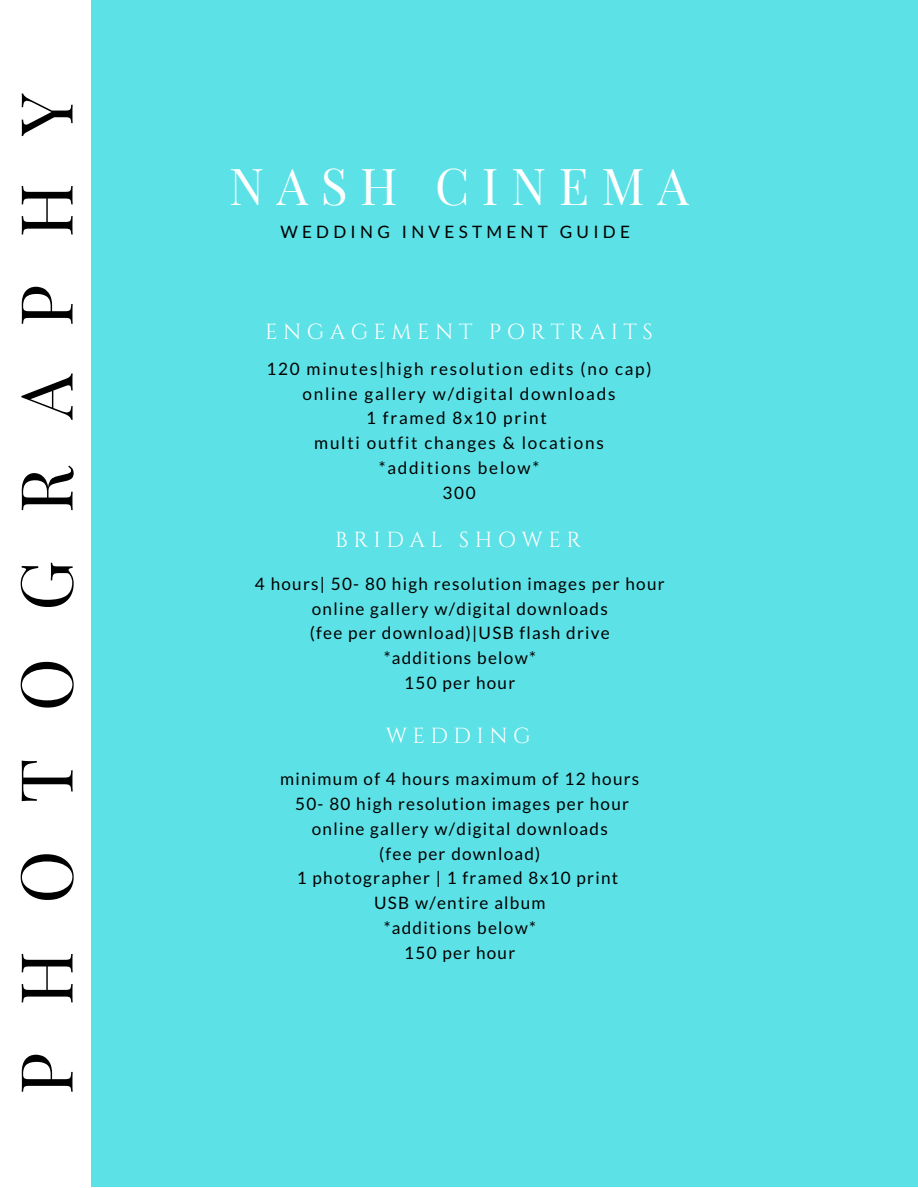
<style>
.page{position:relative;width:918px;height:1188px;background:#fff}
.page>*{position:absolute;margin:0;border:0;box-sizing:border-box;transform-origin:0 0}
.t1{font:72px "Playfair Display SC";letter-spacing:.655em;color:#000}
.t2{font:49.8px "Playfair Display SC";letter-spacing:.25em;color:#fff}
.t3{font:21.75px "Cinzel";letter-spacing:.25em;color:#fff}
.t4{font:17.1px/24.8px "Lato";letter-spacing:.075em;color:#000;text-align:center}
.t5{font:17.1px/24.8px "Lato";letter-spacing:.105em;color:#000;text-align:center}
.t6{font:17.1px "Lato";letter-spacing:.25em;color:#000}
</style>
<div class="page">
<div style="left:92px;top:0;width:826px;height:1188px;background:#5ce1e6"></div>
<hr style="left:0;top:1187px;width:918px;height:1px;background:#fff">
<h1 class="t1" style="left:-5px;top:1095px;width:1003px;rotate:-90deg">PHOTOGRAPHY</h1>
<h2 class="t2" style="left:229px;top:151px;width:461px">NASH CINEMA</h2>
<p class="t6" style="left:280px;top:221px;width:351px">WEDDING INVESTMENT GUIDE</p>
<p class="t3" style="left:265px;top:318px;width:389px">ENGAGEMENT PORTRAITS</p>
<p class="t5" style="left:266px;top:356px;width:387px">120 minutes|high resolution edits (no cap) online gallery w/digital downloads<br>1 framed 8x10 print<br>multi outfit changes &amp; locations *additions below*<br>300</p>
<p class="t3" style="left:335px;top:526px;width:248px">BRIDAL SHOWER</p>
<p class="t4" style="left:255px;top:571px;width:411px">4 hours| 50- 80 high resolution images per hour online gallery w/digital downloads<br>(fee per download)|USB flash drive<br>*additions below*<br>150 per hour</p>
<p class="t3" style="left:386px;top:721px;width:146px">WEDDING</p>
<p class="t4" style="left:280px;top:766px;width:361px">minimum of 4 hours maximum of 12 hours<br>50- 80 high resolution images per hour online gallery w/digital downloads<br>(fee per download)<br>1 photographer | 1 framed 8x10 print<br>USB w/entire album<br>*additions below*<br>150 per hour</p>
</div>
